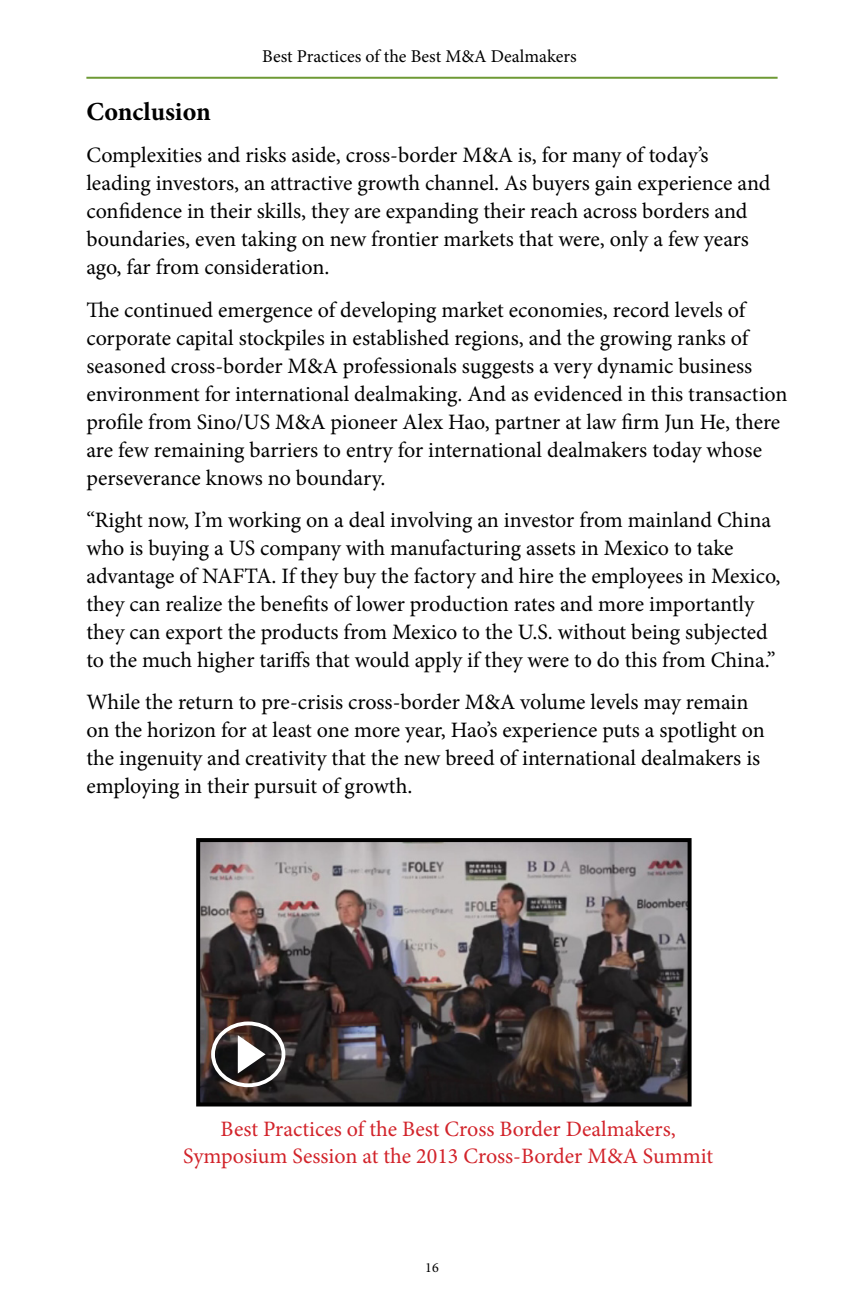
<style>
.page{position:relative;width:864px;height:1296px;background:#fff}
.page>*{position:absolute;margin:0;border:0;box-sizing:border-box;transform-origin:0 0}
.t1{font:700 26px "Minion Pro";color:#000}
.t2{font:22px/28px "Minion Pro";color:#000}
.t3{font:22px/26.4px "Minion Pro";color:#d2232a;text-align:center}
.t4{font:18px "Minion Pro";color:#000}
.t5{font:14px "Minion Pro";color:#000}
</style>
<div class="page">
<hr style="left:86px;top:77px;width:692px;height:2px;background:#6e9a35">
<img style="left:201px;top:843px;width:486px;height:258px">
<div style="left:196px;top:838px;width:496px;height:268px;border:4px solid #000"></div>
<div style="left:211px;top:1022px;width:74px;height:65px;border:4px solid #fff;border-radius:50%"></div>
<svg style="left:238px;top:1035px;width:28px;height:39px"></svg>
<p class="t4" style="left:262px;top:44px;width:316px">Best Practices of the Best M&amp;A Dealmakers</p>
<p class="t1" style="left:86px;top:93px;width:126px">Conclusion</p>
<p class="t2" style="left:86px;top:141px;width:686px">Complexities and risks aside, cross-border M&amp;A is, for many of today’s leading investors, an attractive growth channel. As buyers gain experience and confidence in their skills, they are expanding their reach across borders and boundaries, even taking on new frontier markets that were, only a few years ago, far from consideration.</p>
<p class="t2" style="left:86px;top:296px;width:703px">The continued emergence of developing market economies, record levels of corporate capital stockpiles in established regions, and the growing ranks of seasoned cross-border M&amp;A professionals suggests a very dynamic business environment for international dealmaking. And as evidenced in this transaction profile from Sino/US M&amp;A pioneer Alex Hao, partner at law firm Jun He, there are few remaining barriers to entry for international dealmakers today whose perseverance knows no boundary.</p>
<p class="t2" style="left:86px;top:506px;width:696px">“Right now, I’m working on a deal involving an investor from mainland China who is buying a US company with manufacturing assets in Mexico to take advantage of NAFTA. If they buy the factory and hire the employees in Mexico, they can realize the benefits of lower production rates and more importantly they can export the products from Mexico to the U.S. without being subjected to the much higher tariffs that would apply if they were to do this from China.”</p>
<p class="t2" style="left:86px;top:688px;width:680px">While the return to pre-crisis cross-border M&amp;A volume levels may remain on the horizon for at least one more year, Hao’s experience puts a spotlight on the ingenuity and creativity that the new breed of international dealmakers is employing in their pursuit of growth.</p>
<p class="t3" style="left:183px;top:1116px;width:531px">Best Practices of the Best Cross Border Dealmakers,<br>Symposium Session at the 2013 Cross-Border M&amp;A Summit</p>
<p class="t5" style="left:425px;top:1258px;width:15px">16</p>
</div>
